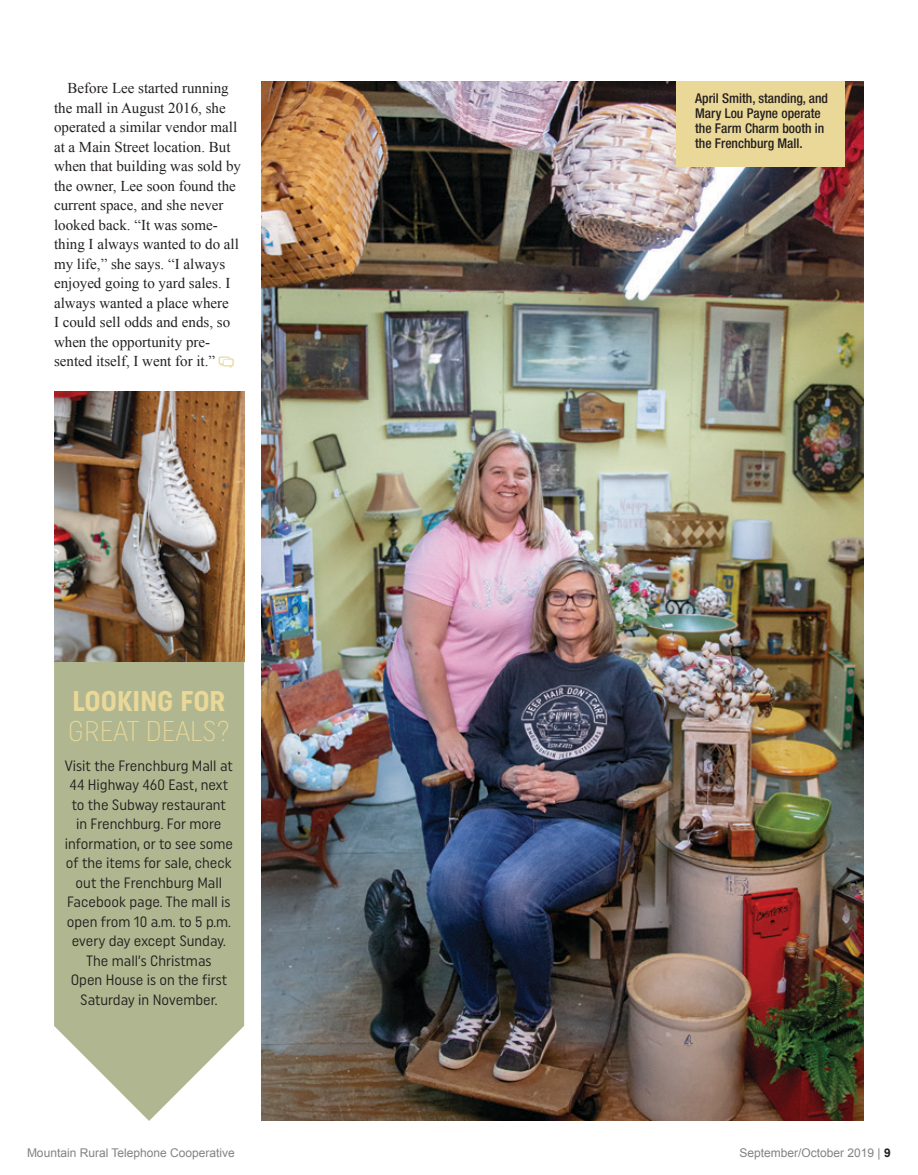
<style>
.page{position:relative;width:918px;height:1175px;background:#fff}
.page>*{position:absolute;margin:0;border:0;box-sizing:border-box;transform-origin:0 0}
.t1{font:300 28.5px "Uniform Condensed";color:#ead898}
.t2{font:700 28.5px "Uniform Condensed";color:#ead898}
.t3{font:15px/19.5px "Times New Roman";color:#231f20}
.t4{font:15px/19.5px "Uniform Condensed";color:#231f20;text-align:center}
.t5{font:500 condensed 13.5px/15px "Helvetica Neue LT Std";color:#231f20}
.t6{font:12px "Arial";color:#808285}
.s1{font-weight:700;color:#231f20}
</style>
<div class="page">
<svg style="left:54px;top:661px;width:190px;height:459px;background:#b7bd9a"></svg>
<img style="left:261px;top:81px;width:603px;height:1039px">
<img style="left:54px;top:392px;width:190px;height:269px">
<div style="left:676px;top:81px;width:169px;height:85px;background:#ead898"></div>
<p class="t3" style="left:54px;top:78px;width:189px;text-indent:14px">Before Lee started running the mall in August 2016, she operated a similar vendor mall at a Main Street location. But when that building was sold by the owner, Lee soon found the current space, and she never looked back. “It was some&shy;thing I always wanted to do all my life,” she says. “I always enjoyed going to yard sales. I always wanted a place where<br>I could sell odds and ends, so when the opportunity pre&shy;sented itself, I went for it.”</p>
<p class="t5" style="left:695px;top:90px;width:134px">April Smith, standing, and<br>Mary Lou Payne operate the Farm Charm booth in the Frenchburg Mall.</p>
<h1 class="t2" style="left:72px;top:683px;width:154px">LOOKING FOR</h1>
<h1 class="t1" style="left:68px;top:713px;width:164px">GREAT DEALS?</h1>
<p class="t4" style="left:65px;top:755px;width:170px">Visit the Frenchburg Mall at<br>44 Highway 460 East, next to the Subway restaurant in Frenchburg. For more information, or to see some of the items for sale, check out the Frenchburg Mall<br>Facebook page. The mall is open from 10 a.m. to 5 p.m. every day except Sunday.<br>The mall’s Christmas<br>Open House is on the first<br>Saturday in November.</p>
<p class="t6" style="left:27px;top:1144px;width:209px">Mountain Rural Telephone Cooperative</p>
<p class="t6" style="left:739px;top:1144px;width:153px">September/October 2019 | <span class="s1">9</span></p>
</div>
